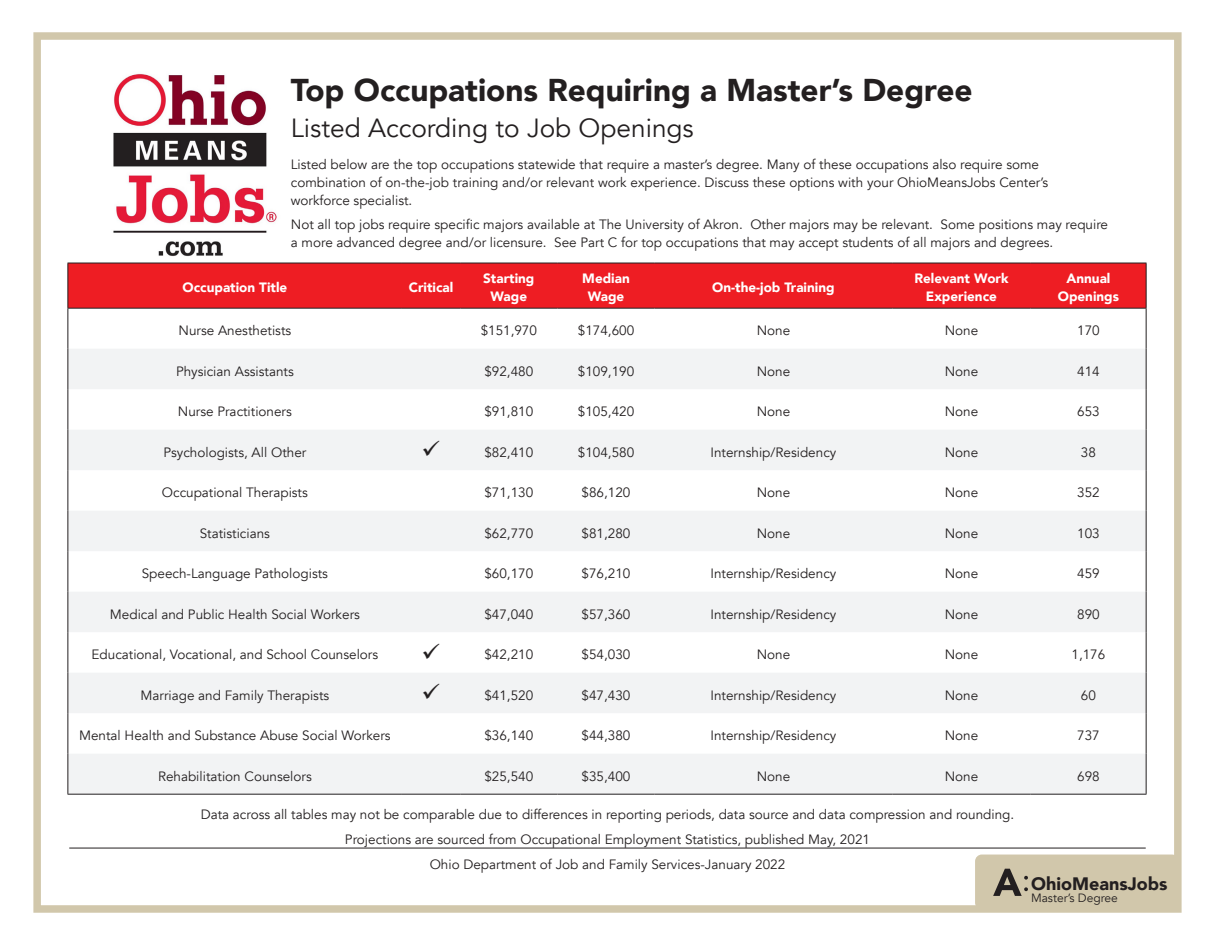
<style>
.page{position:relative;width:1215px;height:945px;background:#fff}
.page>*{position:absolute;margin:0;border:0;box-sizing:border-box;transform-origin:0 0}
.t1{font:900 31.5px "Avenir";color:#231f20}
.t2{font:26.25px "Avenir";color:#231f20}
.t3{font:900 18px "Avenir";color:#231f20}
.t4{font:13.5px/18px "Avenir";color:#231f20}
.t5{font:900 13.5px/18px "Avenir";color:#fff;text-align:center}
.t6{font:12px "Avenir";color:#231f20}
</style>
<div class="page">
<div style="left:975px;top:855px;width:204px;height:54px;background:#d1c7ab;border-radius:7px"></div>
<div style="left:33px;top:32px;width:1149px;height:881px;border:8px solid #d1c7ab"></div>
<img style="left:97px;top:73px;width:194px;height:190px">
<div style="left:69px;top:264px;width:1077px;height:44px;background:#ee1d23"></div>
<svg style="left:69px;top:349px;width:1077px;height:445px;fill:#f2f3f4"></svg>
<hr style="left:68px;top:309px;width:1px;height:40px;background:#231f20">
<hr style="left:1146px;top:309px;width:1px;height:40px;background:#231f20">
<hr style="left:68px;top:349px;width:1px;height:40px;background:#231f20">
<hr style="left:1146px;top:349px;width:1px;height:40px;background:#231f20">
<hr style="left:68px;top:389px;width:1px;height:41px;background:#231f20">
<hr style="left:1146px;top:389px;width:1px;height:41px;background:#231f20">
<hr style="left:68px;top:430px;width:1px;height:40px;background:#231f20">
<hr style="left:1146px;top:430px;width:1px;height:40px;background:#231f20">
<hr style="left:68px;top:470px;width:1px;height:41px;background:#231f20">
<hr style="left:1146px;top:470px;width:1px;height:41px;background:#231f20">
<hr style="left:68px;top:511px;width:1px;height:40px;background:#231f20">
<hr style="left:1146px;top:511px;width:1px;height:40px;background:#231f20">
<hr style="left:68px;top:551px;width:1px;height:41px;background:#231f20">
<hr style="left:1146px;top:551px;width:1px;height:41px;background:#231f20">
<hr style="left:68px;top:592px;width:1px;height:40px;background:#231f20">
<hr style="left:1146px;top:592px;width:1px;height:40px;background:#231f20">
<hr style="left:68px;top:632px;width:1px;height:41px;background:#231f20">
<hr style="left:1146px;top:632px;width:1px;height:41px;background:#231f20">
<hr style="left:68px;top:673px;width:1px;height:40px;background:#231f20">
<hr style="left:1146px;top:673px;width:1px;height:40px;background:#231f20">
<hr style="left:68px;top:713px;width:1px;height:41px;background:#231f20">
<hr style="left:1146px;top:713px;width:1px;height:41px;background:#231f20">
<hr style="left:68px;top:754px;width:1px;height:40px;background:#231f20">
<hr style="left:1146px;top:754px;width:1px;height:40px;background:#231f20">
<hr style="left:68px;top:794px;width:334px;height:1px;background:#231f20">
<hr style="left:402px;top:794px;width:58px;height:1px;background:#231f20">
<hr style="left:460px;top:794px;width:97px;height:1px;background:#231f20">
<hr style="left:557px;top:794px;width:98px;height:1px;background:#231f20">
<hr style="left:655px;top:794px;width:237px;height:1px;background:#231f20">
<hr style="left:892px;top:794px;width:139px;height:1px;background:#231f20">
<hr style="left:1031px;top:794px;width:116px;height:1px;background:#231f20">
<hr style="left:68px;top:263px;width:334px;height:1px;background:#231f20">
<hr style="left:68px;top:263px;width:1px;height:45px;background:#231f20">
<hr style="left:402px;top:263px;width:58px;height:1px;background:#231f20">
<hr style="left:460px;top:263px;width:97px;height:1px;background:#231f20">
<hr style="left:557px;top:263px;width:98px;height:1px;background:#231f20">
<hr style="left:655px;top:263px;width:237px;height:1px;background:#231f20">
<hr style="left:892px;top:263px;width:139px;height:1px;background:#231f20">
<hr style="left:1031px;top:263px;width:116px;height:1px;background:#231f20">
<hr style="left:1146px;top:263px;width:1px;height:45px;background:#231f20">
<hr style="left:68px;top:308px;width:334px;height:1px;background:#231f20">
<hr style="left:402px;top:308px;width:58px;height:1px;background:#231f20">
<hr style="left:460px;top:308px;width:97px;height:1px;background:#231f20">
<hr style="left:557px;top:308px;width:98px;height:1px;background:#231f20">
<hr style="left:655px;top:308px;width:237px;height:1px;background:#231f20">
<hr style="left:892px;top:308px;width:139px;height:1px;background:#231f20">
<hr style="left:1031px;top:308px;width:116px;height:1px;background:#231f20">
<hr style="left:69px;top:848px;width:1077px;height:1px;background:#231f20">
<svg style="left:993px;top:869px;width:35px;height:27px"></svg>
<svg style="left:423px;top:441px;width:17px;height:15px"></svg>
<svg style="left:423px;top:643px;width:17px;height:16px"></svg>
<svg style="left:423px;top:684px;width:17px;height:15px"></svg>
<p class="t1" style="left:291px;top:63px;width:683px">Top Occupations Requiring a Master’s Degree</p>
<p class="t2" style="left:291px;top:112px;width:404px">Listed According to Job Openings</p>
<p class="t4" style="left:291px;top:155px;width:759px">Listed below are the top occupations statewide that require a master’s degree. Many of these occupations also require some combination of on-the-job training and/or relevant work experience. Discuss these options with your OhioMeansJobs Center’s workforce specialist.</p>
<p class="t4" style="left:291px;top:216px;width:819px">Not all top jobs require specific majors available at The University of Akron. Other majors may be relevant. Some positions may require a more advanced degree and/or licensure. See Part C for top occupations that may accept students of all majors and degrees.</p>
<p class="t5" style="left:183px;top:278px;width:106px">Occupation Title</p>
<p class="t5" style="left:409px;top:278px;width:46px">Critical</p>
<p class="t5" style="left:483px;top:269px;width:53px">Starting<br>Wage</p>
<p class="t5" style="left:582px;top:269px;width:49px">Median<br>Wage</p>
<p class="t5" style="left:712px;top:278px;width:124px">On-the-job Training</p>
<p class="t5" style="left:914px;top:269px;width:96px">Relevant Work<br>Experience</p>
<p class="t5" style="left:1058px;top:269px;width:63px">Annual<br>Openings</p>
<p class="t4" style="left:179px;top:322px;width:114px">Nurse Anesthetists</p>
<p class="t4" style="left:481px;top:322px;width:58px">$151,970</p>
<p class="t4" style="left:578px;top:322px;width:58px">$174,600</p>
<p class="t4" style="left:757px;top:322px;width:35px">None</p>
<p class="t4" style="left:945px;top:322px;width:35px">None</p>
<p class="t4" style="left:1077px;top:322px;width:24px">170</p>
<p class="t4" style="left:176px;top:362px;width:119px">Physician Assistants</p>
<p class="t4" style="left:484px;top:362px;width:50px">$92,480</p>
<p class="t4" style="left:578px;top:362px;width:58px">$109,190</p>
<p class="t4" style="left:757px;top:362px;width:35px">None</p>
<p class="t4" style="left:945px;top:362px;width:35px">None</p>
<p class="t4" style="left:1077px;top:362px;width:24px">414</p>
<p class="t4" style="left:178px;top:403px;width:115px">Nurse Practitioners</p>
<p class="t4" style="left:484px;top:403px;width:50px">$91,810</p>
<p class="t4" style="left:578px;top:403px;width:58px">$105,420</p>
<p class="t4" style="left:757px;top:403px;width:35px">None</p>
<p class="t4" style="left:945px;top:403px;width:35px">None</p>
<p class="t4" style="left:1077px;top:403px;width:24px">653</p>
<p class="t4" style="left:163px;top:443px;width:144px">Psychologists, All Other</p>
<p class="t4" style="left:484px;top:443px;width:50px">$82,410</p>
<p class="t4" style="left:578px;top:443px;width:58px">$104,580</p>
<p class="t4" style="left:711px;top:443px;width:127px">Internship/Residency</p>
<p class="t4" style="left:945px;top:443px;width:35px">None</p>
<p class="t4" style="left:1081px;top:443px;width:17px">38</p>
<p class="t4" style="left:162px;top:484px;width:147px">Occupational Therapists</p>
<p class="t4" style="left:484px;top:484px;width:50px">$71,130</p>
<p class="t4" style="left:582px;top:484px;width:50px">$86,120</p>
<p class="t4" style="left:757px;top:484px;width:35px">None</p>
<p class="t4" style="left:945px;top:484px;width:35px">None</p>
<p class="t4" style="left:1077px;top:484px;width:24px">352</p>
<p class="t4" style="left:200px;top:524px;width:72px">Statisticians</p>
<p class="t4" style="left:484px;top:524px;width:50px">$62,770</p>
<p class="t4" style="left:582px;top:524px;width:50px">$81,280</p>
<p class="t4" style="left:757px;top:524px;width:35px">None</p>
<p class="t4" style="left:945px;top:524px;width:35px">None</p>
<p class="t4" style="left:1077px;top:524px;width:24px">103</p>
<p class="t4" style="left:142px;top:565px;width:188px">Speech-Language Pathologists</p>
<p class="t4" style="left:484px;top:565px;width:50px">$60,170</p>
<p class="t4" style="left:582px;top:565px;width:50px">$76,210</p>
<p class="t4" style="left:711px;top:565px;width:127px">Internship/Residency</p>
<p class="t4" style="left:945px;top:565px;width:35px">None</p>
<p class="t4" style="left:1077px;top:565px;width:24px">459</p>
<p class="t4" style="left:110px;top:605px;width:252px">Medical and Public Health Social Workers</p>
<p class="t4" style="left:484px;top:605px;width:50px">$47,040</p>
<p class="t4" style="left:582px;top:605px;width:50px">$57,360</p>
<p class="t4" style="left:711px;top:605px;width:127px">Internship/Residency</p>
<p class="t4" style="left:945px;top:605px;width:35px">None</p>
<p class="t4" style="left:1077px;top:605px;width:24px">890</p>
<p class="t4" style="left:92px;top:646px;width:288px">Educational, Vocational, and School Counselors</p>
<p class="t4" style="left:484px;top:646px;width:50px">$42,210</p>
<p class="t4" style="left:582px;top:646px;width:50px">$54,030</p>
<p class="t4" style="left:757px;top:646px;width:35px">None</p>
<p class="t4" style="left:945px;top:646px;width:35px">None</p>
<p class="t4" style="left:1072px;top:646px;width:35px">1,176</p>
<p class="t4" style="left:141px;top:686px;width:190px">Marriage and Family Therapists</p>
<p class="t4" style="left:484px;top:686px;width:50px">$41,520</p>
<p class="t4" style="left:582px;top:686px;width:50px">$47,430</p>
<p class="t4" style="left:711px;top:686px;width:127px">Internship/Residency</p>
<p class="t4" style="left:945px;top:686px;width:35px">None</p>
<p class="t4" style="left:1081px;top:686px;width:17px">60</p>
<p class="t4" style="left:79px;top:727px;width:313px">Mental Health and Substance Abuse Social Workers</p>
<p class="t4" style="left:484px;top:727px;width:50px">$36,140</p>
<p class="t4" style="left:582px;top:727px;width:50px">$44,380</p>
<p class="t4" style="left:711px;top:727px;width:127px">Internship/Residency</p>
<p class="t4" style="left:945px;top:727px;width:35px">None</p>
<p class="t4" style="left:1077px;top:727px;width:24px">737</p>
<p class="t4" style="left:158px;top:767px;width:155px">Rehabilitation Counselors</p>
<p class="t4" style="left:484px;top:767px;width:50px">$25,540</p>
<p class="t4" style="left:582px;top:767px;width:50px">$35,400</p>
<p class="t4" style="left:757px;top:767px;width:35px">None</p>
<p class="t4" style="left:945px;top:767px;width:35px">None</p>
<p class="t4" style="left:1077px;top:767px;width:24px">698</p>
<p class="t4" style="left:201px;top:806px;width:815px">Data across all tables may not be comparable due to differences in reporting periods, data source and data compression and rounding.</p>
<p class="t4" style="left:345px;top:831px;width:527px">Projections are sourced from Occupational Employment Statistics, published May, 2021</p>
<p class="t4" style="left:430px;top:855px;width:357px">Ohio Department of Job and Family Services-January 2022</p>
<p class="t3" style="left:1031px;top:868px;width:138px">OhioMeansJobs</p>
<p class="t6" style="left:1031px;top:891px;width:88px">Master’s Degree</p>
</div>
